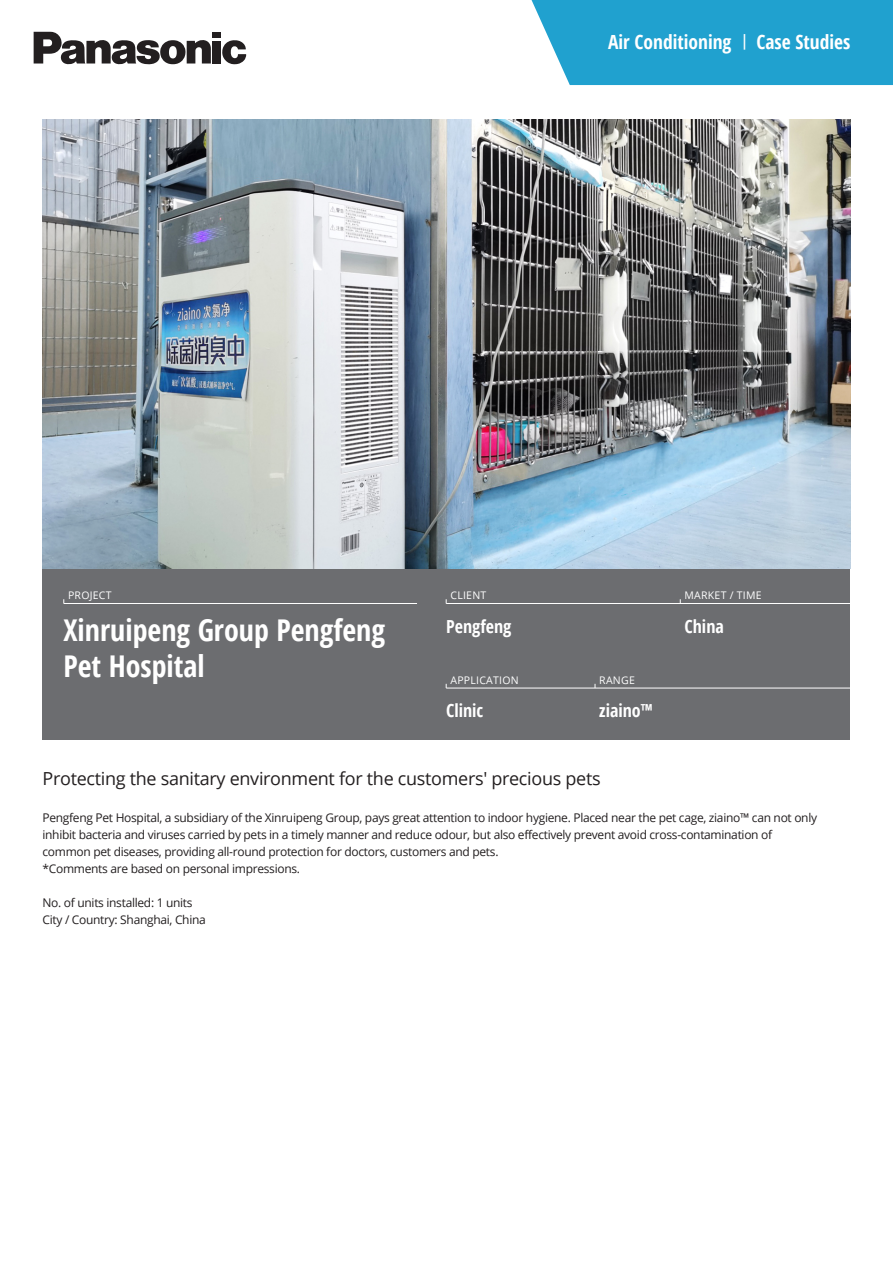
<style>
.page{position:relative;width:893px;height:1263px;background:#fff}
.page>*{position:absolute;margin:0;border:0;box-sizing:border-box;transform-origin:0 0}
.t1{font:700 30px/36px "Open Sans Condensed";color:#fff}
.t2{font:700 condensed 19.5px "Open Sans";color:#fff}
.t3{font:18px "Open Sans";letter-spacing:-.015em;color:#231f20}
.t4{font:700 18px "Open Sans Condensed";color:#fff}
.t5{font:12px/17px "Open Sans";letter-spacing:-.025em;color:#231f20}
.t6{font:10.5px "Open Sans";letter-spacing:.025em;color:#fff}
</style>
<div class="page">
<img style="left:43px;top:119px;width:807px;height:450px">
<div style="left:531px;top:0;width:362px;height:85px;background:#20a1cf"></div>
<svg style="left:222px;top:40px;width:24px;height:24px"></svg>
<div style="left:213px;top:32px;width:8px;height:6px;background:#231f20"></div>
<div style="left:213px;top:41px;width:8px;height:23px;background:#231f20"></div>
<svg style="left:34px;top:32px;width:177px;height:32px"></svg>
<div style="left:43px;top:569px;width:807px;height:170px;background:#6c6d70"></div>
<hr style="left:64px;top:603px;width:353px;height:1px;background:#fff">
<hr style="left:446px;top:603px;width:404px;height:1px;background:#fff">
<hr style="left:446px;top:688px;width:404px;height:1px;background:#fff">
<h2 class="t2" style="left:608px;top:28px;width:244px">Air Conditioning <sup>|</sup> Case Studies</h2>
<p class="t6" style="left:68px;top:588px;width:45px">PROJECT</p>
<p class="t6" style="left:450px;top:588px;width:37px">CLIENT</p>
<h1 class="t1" style="left:63px;top:611px;width:323px">Xinruipeng Group Pengfeng<br>Pet Hospital</h1>
<h3 class="t4" style="left:446px;top:614px;width:67px">Pengfeng</h3>
<p class="t6" style="left:450px;top:673px;width:70px">APPLICATION</p>
<h3 class="t4" style="left:446px;top:698px;width:39px">Clinic</h3>
<p class="t6" style="left:599px;top:673px;width:37px">RANGE</p>
<h3 class="t4" style="left:599px;top:698px;width:55px">ziaino™</h3>
<p class="t6" style="left:684px;top:588px;width:79px">MARKET / TIME</p>
<h3 class="t4" style="left:684px;top:614px;width:41px">China</h3>
<h3 class="t3" style="left:43px;top:766px;width:560px">Protecting the sanitary environment for the customers' precious pets</h3>
<p class="t5" style="left:43px;top:808px;width:776px">Pengfeng Pet Hospital, a subsidiary of the Xinruipeng Group, pays great attention to indoor hygiene. Placed near the pet cage, ziaino™ can not only inhibit bacteria and viruses carried by pets in a timely manner and reduce odour, but also effectively prevent avoid cross-contamination of common pet diseases, providing all-round protection for doctors, customers and pets.<br>*Comments are based on personal impressions.</p>
<p class="t5" style="left:43px;top:893px;width:165px">No. of units installed: 1 units<br>City / Country: Shanghai, China</p>
</div>
